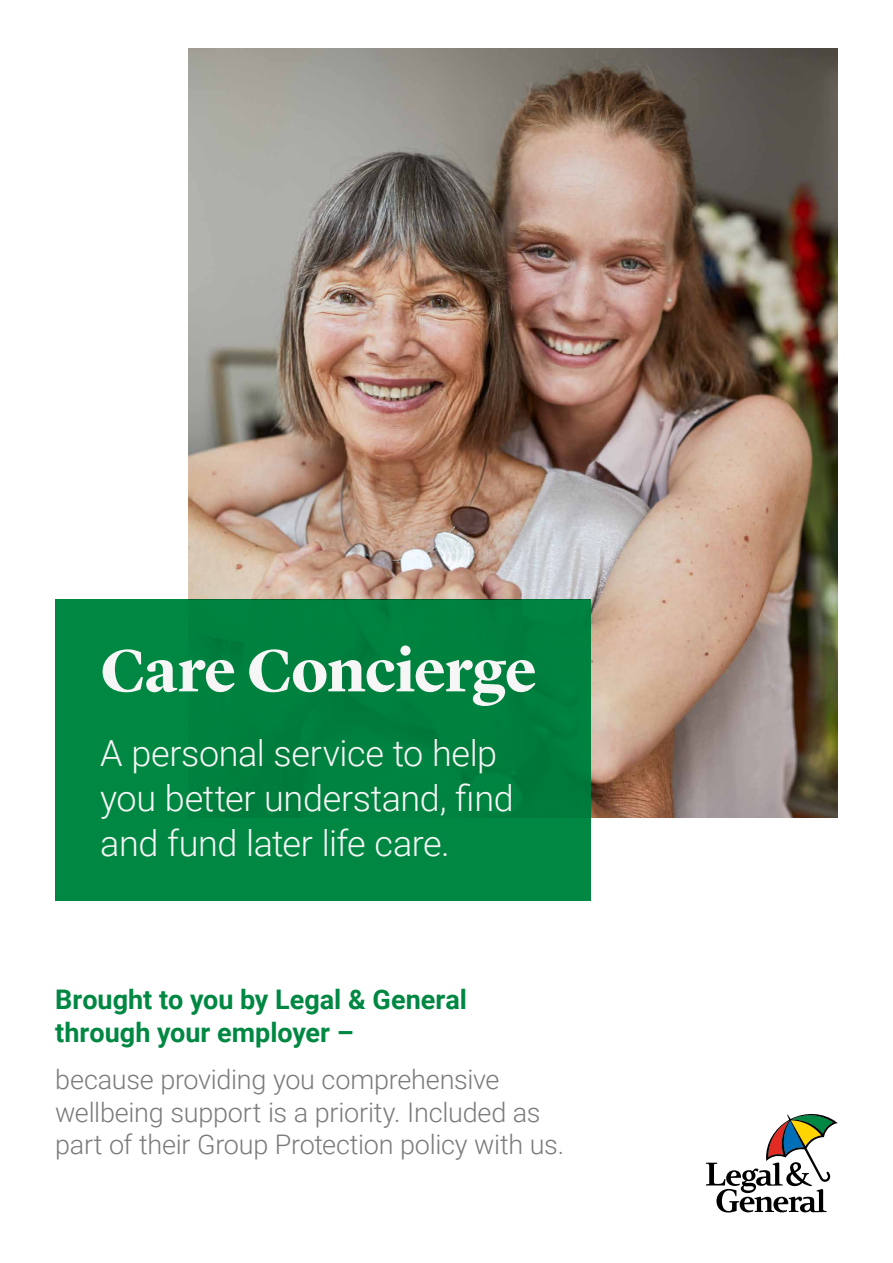
<style>
.page{position:relative;width:893px;height:1263px;background:#fff}
.page>*{position:absolute;margin:0;border:0;box-sizing:border-box;transform-origin:0 0}
.t1{font:700 61.5px "Lyon Display";letter-spacing:-.01em;color:#f6f6f6}
.t2{font:300 36px/45px "Roboto";letter-spacing:-.01em;color:#f6f6f6}
.t3{font:300 27px/32.4px "Roboto";letter-spacing:-.01em;color:#7c7b7b}
.t4{font:700 27px/32.4px "Roboto";color:#008843}
</style>
<div class="page">
<img style="left:189px;top:49px;width:649px;height:768px">
<div style="left:55px;top:600px;width:536px;height:301px;background:#008843"></div>
<svg style="left:706px;top:1114px;width:132px;height:98px"></svg>
<p class="t1" style="left:100px;top:624px;width:438px">Care Concierge</p>
<p class="t2" style="left:100px;top:730px;width:415px">A personal service to help you better understand, find and fund later life care.</p>
<p class="t4" style="left:55px;top:982px;width:413px">Brought to you by Legal &amp; General through your employer –</p>
<p class="t3" style="left:55px;top:1062px;width:510px">because providing you comprehensive wellbeing support is a priority. Included as part of their Group Protection policy with us.</p>
</div>
